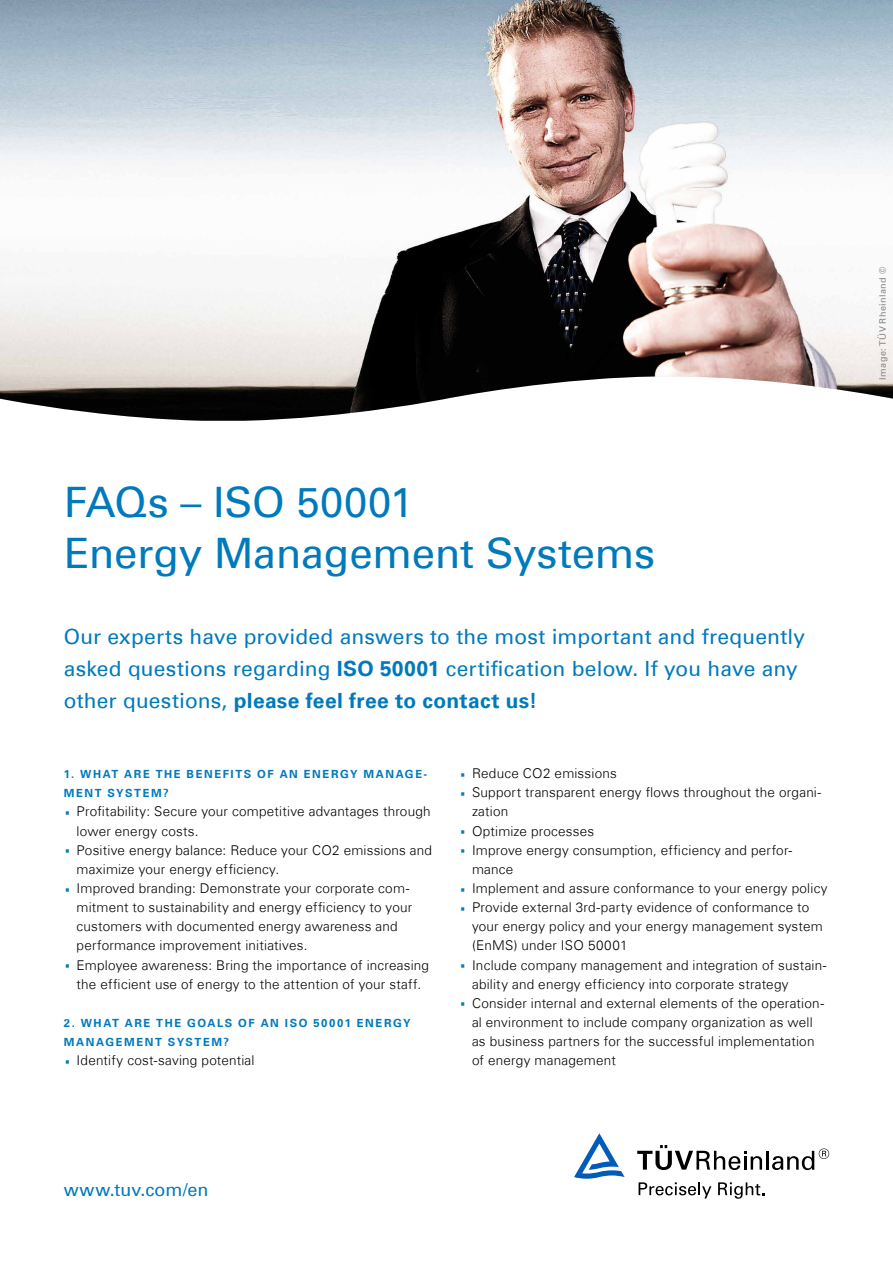
<style>
.page{position:relative;width:893px;height:1263px;background:#fff}
.page>*{position:absolute;margin:0;border:0;box-sizing:border-box;transform-origin:0 0}
.t1{font:42px/51px "Univers Com 55 Roman";letter-spacing:-.005em;color:#007abb}
.t2{font:21px/32px "Univers Com 55 Roman";letter-spacing:.005em;color:#007abb}
.t3{font:700 21px "Univers Com 65";letter-spacing:.015em;color:#007abb}
.t4{font:18px "Univers Com 55 Roman";color:#007abb}
.t5{font:300 13.5px "Univers Com 45";letter-spacing:.015em;color:#000}
.t6{font:700 11.25px/19.2px "Univers Com 65";letter-spacing:.145em;color:#007abb}
.t7{font:9px "Univers Com 55 Roman";letter-spacing:.045em;color:#818281}
.s1{font-family:"Univers Com 65";font-weight:700}
.s2{font-family:"Univers Com 55 Roman";font-weight:400}
.s3{font-family:"Univers Com 55 Roman";font-weight:400;font-size:27px;color:#007abb}
</style>
<div class="page">
<svg style="left:639px;top:1182px;width:72px;height:16px"></svg>
<svg style="left:718px;top:1182px;width:46px;height:17px"></svg>
<svg style="left:637px;top:1145px;width:125px;height:25px"></svg>
<hr style="left:766px;top:1151px;width:3px;height:18px;background:#000">
<svg style="left:772px;top:1148px;width:57px;height:22px"></svg>
<svg style="left:574px;top:1133px;width:51px;height:46px"></svg>
<img style="left:0;top:0;width:893px;height:421px">
<h1 class="t1" style="left:64px;top:476px;width:593px">FAQs – ISO 50001<br>Energy Management Systems</h1>
<h2 class="t2" style="left:64px;top:621px;width:743px">Our experts have provided answers to the most important and frequently asked questions regarding <span class="s1">ISO 50001</span> certification below. If you have any</h2>
<h2 class="t3" style="left:64px;top:688px;width:475px"><span class="s2">other questions,</span> please feel free to contact us!</h2>
<p class="t6" style="left:64px;top:765px;width:365px">1. WHAT ARE THE BENEFITS OF AN ENERGY MANAGE-<br>MENT SYSTEM?</p>
<p class="t5" style="left:64px;top:803px;width:368px"><span class="s3">·</span> Profitability: Secure your competitive advantages through</p>
<p class="t5" style="left:77px;top:823px;width:123px">lower energy costs.</p>
<p class="t5" style="left:64px;top:842px;width:370px"><span class="s3">·</span> Positive energy balance: Reduce your CO2 emissions and</p>
<p class="t5" style="left:77px;top:861px;width:204px">maximize your energy efficiency.</p>
<p class="t5" style="left:64px;top:880px;width:347px"><span class="s3">·</span> Improved branding: Demonstrate your corporate com-</p>
<p class="t5" style="left:77px;top:899px;width:337px">mitment to sustainability and energy efficiency to your</p>
<p class="t5" style="left:77px;top:918px;width:323px">customers with documented energy awareness and</p>
<p class="t5" style="left:77px;top:937px;width:232px">performance improvement initiatives.</p>
<p class="t5" style="left:64px;top:956px;width:367px"><span class="s3">·</span> Employee awareness: Bring the importance of increasing</p>
<p class="t5" style="left:77px;top:976px;width:346px">the efficient use of energy to the attention of your staff.</p>
<p class="t6" style="left:64px;top:1013px;width:348px">2. WHAT ARE THE GOALS OF AN ISO 50001 ENERGY<br>MANAGEMENT SYSTEM?</p>
<p class="t5" style="left:64px;top:1052px;width:192px"><span class="s3">·</span> Identify cost-saving potential</p>
<p class="t5" style="left:459px;top:765px;width:159px"><span class="s3">·</span> Reduce CO2 emissions</p>
<p class="t5" style="left:459px;top:784px;width:364px"><span class="s3">·</span> Support transparent energy flows throughout the organi-</p>
<p class="t5" style="left:472px;top:803px;width:38px">zation</p>
<p class="t5" style="left:459px;top:823px;width:137px"><span class="s3">·</span> Optimize processes</p>
<p class="t5" style="left:459px;top:842px;width:334px"><span class="s3">·</span> Improve energy consumption, efficiency and perfor-</p>
<p class="t5" style="left:472px;top:861px;width:43px">mance</p>
<p class="t5" style="left:459px;top:880px;width:370px"><span class="s3">·</span> Implement and assure conformance to your energy policy</p>
<p class="t5" style="left:459px;top:899px;width:351px"><span class="s3">·</span> Provide external 3rd-party evidence of conformance to</p>
<p class="t5" style="left:472px;top:918px;width:352px">your energy policy and your energy management system</p>
<p class="t5" style="left:472px;top:937px;width:157px">(EnMS) under ISO 50001</p>
<p class="t5" style="left:459px;top:956px;width:369px"><span class="s3">·</span> Include company management and integration of sustain-</p>
<p class="t5" style="left:472px;top:976px;width:318px">ability and energy efficiency into corporate strategy</p>
<p class="t5" style="left:459px;top:995px;width:366px"><span class="s3">·</span> Consider internal and external elements of the operation-</p>
<p class="t5" style="left:472px;top:1014px;width:342px">al environment to include company organization as well</p>
<p class="t5" style="left:472px;top:1033px;width:344px">as business partners for the successful implementation</p>
<p class="t5" style="left:472px;top:1052px;width:145px">of energy management</p>
<h3 class="t4" style="left:64px;top:1178px;width:146px">www.tuv.com/en</h3>
<p class="t7" style="left:877px;top:380px;width:114px;rotate:-90deg">Image: TÜV Rheinland ©</p>
</div>
